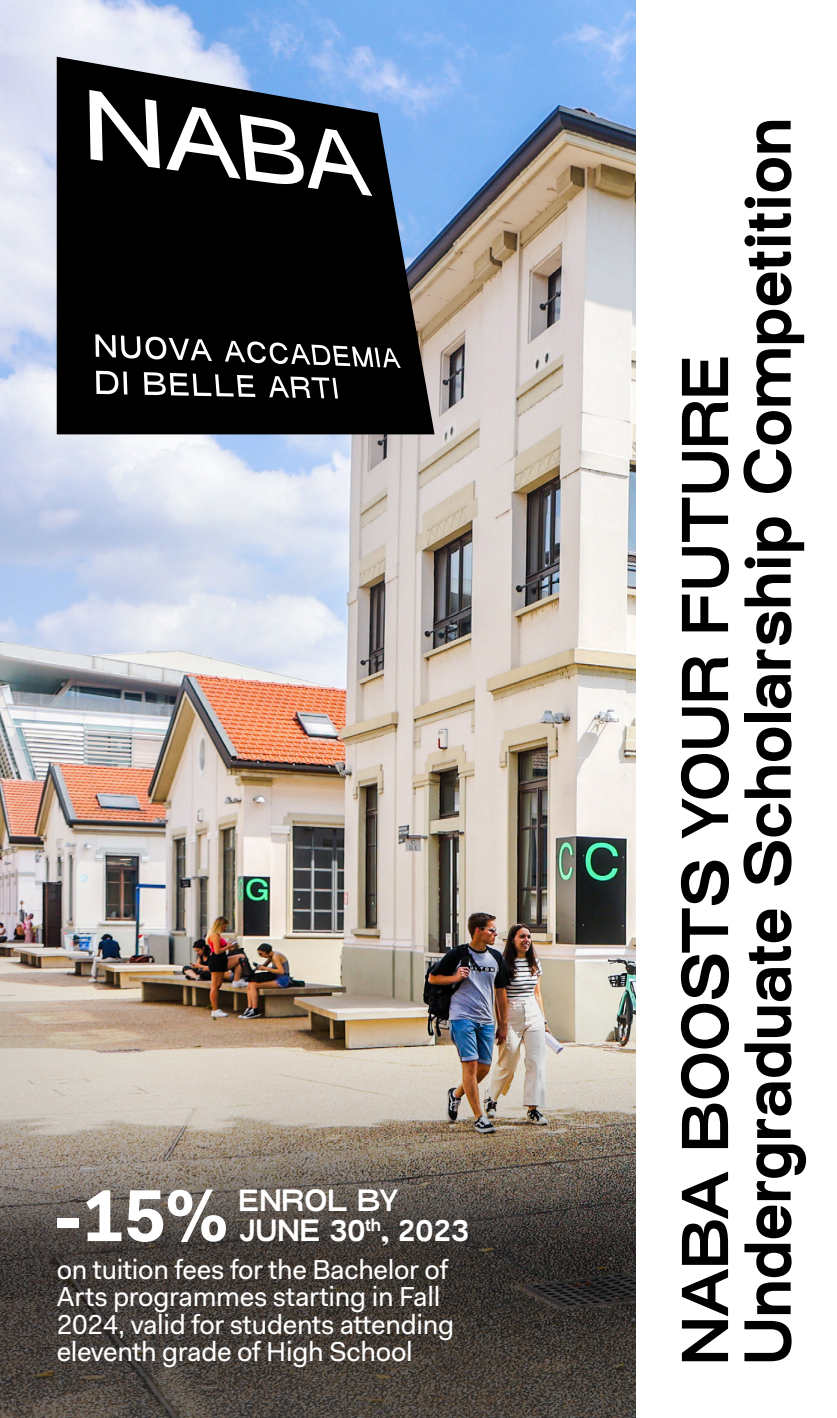
<style>
.page{position:relative;width:837px;height:1418px;background:#fff}
.page>*{position:absolute;margin:0;border:0;box-sizing:border-box;transform-origin:0 0}
.t1{font:700 73.75px "Fakt";color:#fff}
.t2{font:700 64.5px/62.5px "Osmose";color:#000}
.t3{font:700 30px/30px "Osmose";color:#fff}
.t4{font:27.5px/27.5px "Fakt";letter-spacing:-.01em;color:#fff}
</style>
<div class="page">
<img style="left:0;top:0;width:635px;height:1091px">
<svg style="left:0;top:1091px;width:635px;height:326px;background:#605851"></svg>
<svg style="left:57px;top:57px;width:377px;height:377px;background:#1f262f"></svg>
<svg style="left:89px;top:90px;width:71px;height:78px"></svg>
<svg style="left:166px;top:107px;width:206px;height:89px"></svg>
<svg style="left:95px;top:334px;width:305px;height:64px;background:#323232"></svg>
<h1 class="t1" style="left:53px;top:1166px;width:176px">-15%</h1>
<p class="t3" style="left:238px;top:1185px;width:232px">ENROL BY<br>JUNE 30<sup>th</sup>, 2023</p>
<p class="t4" style="left:57px;top:1255px;width:399px">on tuition fees for the Bachelor of Arts programmes starting in Fall 2024, valid for students attending eleventh grade of High School</p>
<h2 class="t2" style="left:674px;top:1364px;width:1248px;rotate:-90deg">NABA BOOSTS YOUR FUTURE<br>Undergraduate Scholarship Competition</h2>
</div>
